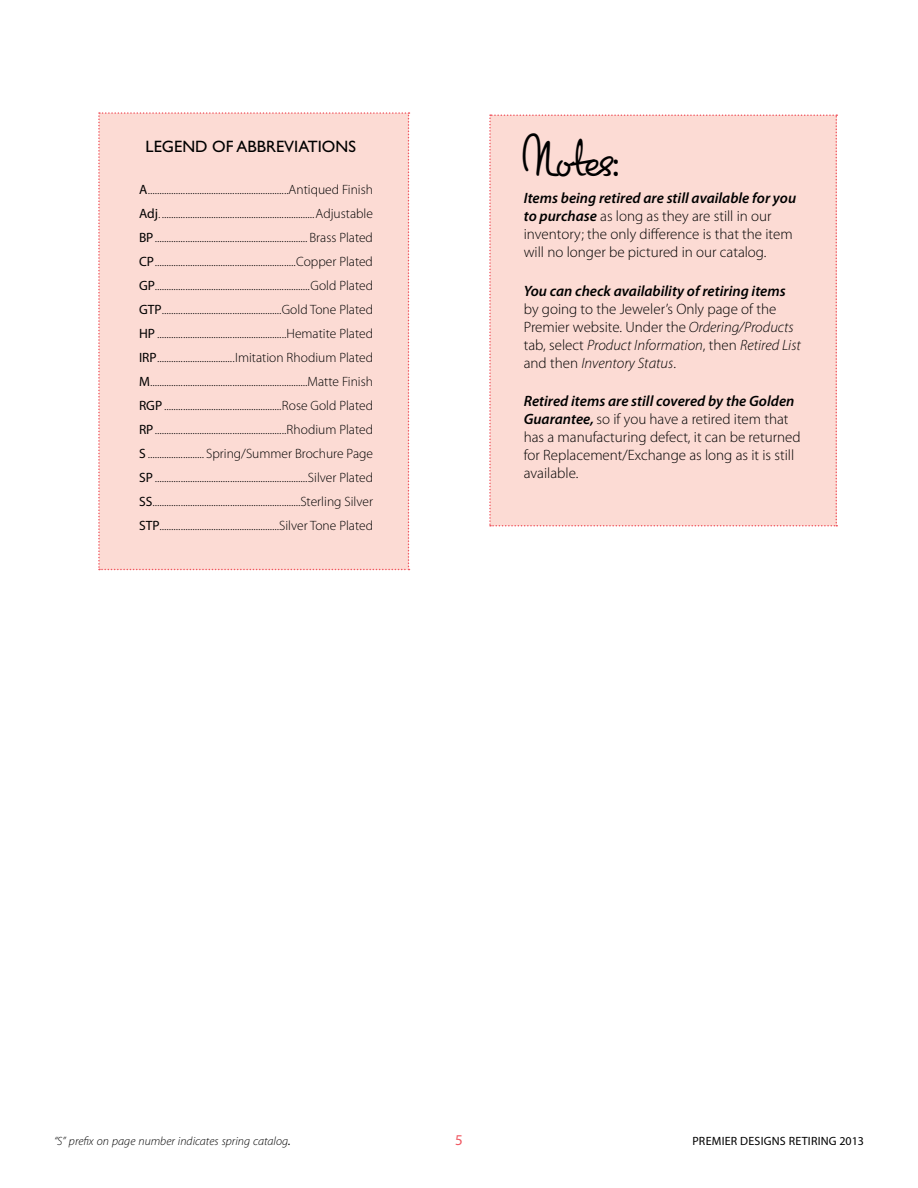
<style>
.page{position:relative;width:918px;height:1188px;background:#fff}
.page>*{position:absolute;margin:0;border:0;box-sizing:border-box;transform-origin:0 0}
.t1{font:45px "Dominique";color:#000}
.t2{font:16.5px "Gill Sans Std";color:#000}
.t3{font:300 15px/18px "Myriad Pro";color:#000}
.t4{font:italic 600 15px "Myriad Pro";color:#000}
.t5{font:15px "Myriad Pro";color:#f05660}
.t6{font:300 13.5px/24px "Myriad Pro";color:#000;text-align:justify}
.t7{font:italic 300 12px "Myriad Pro";color:#000}
.t8{font:12px "Myriad Pro";letter-spacing:.02em;color:#000}
.s1{font-weight:400}
.s2{font-weight:600;font-style:italic}
.s3{font-style:italic}
</style>
<div class="page">
<div style="left:98px;top:112px;width:312px;height:458px;background:#fcdbd4"></div>
<div style="left:489px;top:114px;width:348px;height:412px;background:#fcdbd4"></div>
<p class="t2" style="left:146px;top:137px;width:212px">LEGEND OF ABBREVIATIONS</p>
<p class="t6" style="left:139px;top:177px;width:236px"><span class="s1">A</span>............................................................Antiqued Finish <span class="s1">ADJ</span>. .................................................................Adjustable <span class="s1">BP</span> ................................................................. Brass Plated <span class="s1">CP</span> ............................................................Copper Plated <span class="s1">GP</span>..................................................................Gold Plated <span class="s1">GTP</span>...................................................Gold Tone Plated <span class="s1">HP</span> .......................................................Hematite Plated <span class="s1">IRP</span> .................................Imitation Rhodium Plated <span class="s1">M</span>...................................................................Matte Finish <span class="s1">RGP</span></p>
<p class="t6" style="left:139px;top:393px;width:236px;text-indent:25px">..................................................Rose Gold Plated <span class="s1">RP</span> ........................................................Rhodium Plated <span class="s1">S</span> ........................ Spring/Summer Brochure Page <span class="s1">SP</span> .................................................................Silver Plated <span class="s1">SS</span>...............................................................Sterling Silver <span class="s1">STP</span>...................................................Silver Tone Plated</p>
<h1 class="t1" style="left:521px;top:133px;width:101px">Notes:</h1>
<p class="t3" style="left:524px;top:189px;width:274px"><span class="s2">Items being retired are still available for you to purchase</span> as long as they are still in our inventory; the only difference is that the item will no longer be pictured in our catalog.</p>
<p class="t4" style="left:524px;top:281px;width:263px">You can check availability of retiring items</p>
<p class="t3" style="left:524px;top:300px;width:279px">by going to the Jeweler’s Only page of the Premier website. U nder the <span class="s3">Ordering/Products </span>tab, select <span class="s3">Product Information</span>, then <span class="s3">Retired List </span>and then <span class="s3">Inventory Status</span>.</p>
<p class="t3" style="left:524px;top:392px;width:278px"><span class="s2">Retired items are still covered by the Golden Guarantee,</span> so if you have a retired item that has a manufacturing defect, it can be returned for Replacement/Exchange as long as it is still available.</p>
<p class="t7" style="left:54px;top:1134px;width:238px">“s” prefix on page number indicates spring catalog<span class="s1">.</span></p>
<p class="t5" style="left:455px;top:1131px;width:9px">5</p>
<p class="t8" style="left:692px;top:1134px;width:173px">PREMIER DESIGNS RETIRING 2013</p>
</div>
